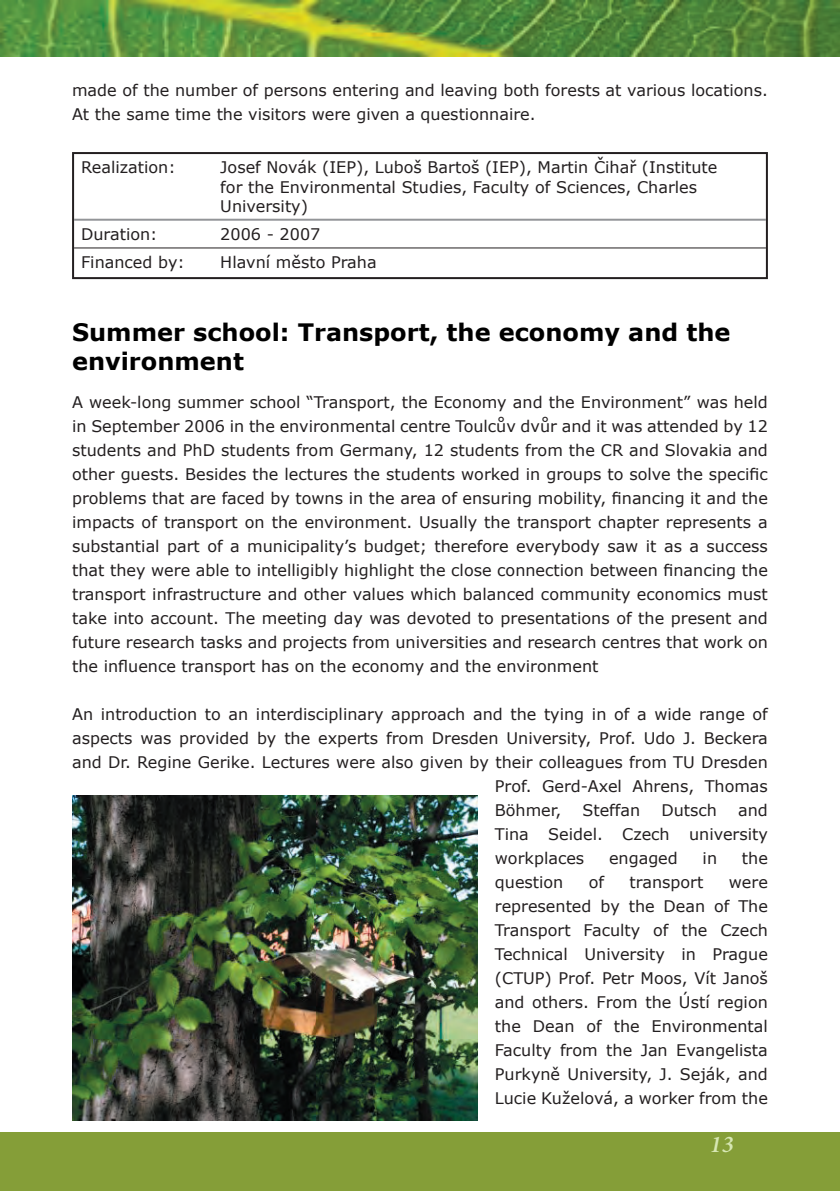
<style>
.page{position:relative;width:840px;height:1191px;background:#fff}
.page>*{position:absolute;margin:0;border:0;box-sizing:border-box;transform-origin:0 0}
.t1{font:700 24px/28.8px "Verdana";color:#000}
.t2{font:italic 600 24px "Minion Pro";color:#d7e7b3}
.t3{font:16px/24px "Verdana";color:#231f20;text-align:justify}
</style>
<div class="page">
<img style="left:0;top:0;width:839px;height:56px">
<div style="left:0;top:1132px;width:839px;height:59px;background:#859e38"></div>
<hr style="left:72px;top:152px;width:140px;height:2px;background:#231f20">
<hr style="left:72px;top:154px;width:2px;height:66px;background:#231f20">
<hr style="left:212px;top:152px;width:555px;height:2px;background:#231f20">
<hr style="left:765px;top:154px;width:2px;height:66px;background:#231f20">
<hr style="left:72px;top:220px;width:2px;height:28px;background:#231f20">
<hr style="left:765px;top:220px;width:2px;height:28px;background:#231f20">
<hr style="left:72px;top:248px;width:2px;height:29px;background:#231f20">
<hr style="left:765px;top:248px;width:2px;height:29px;background:#231f20">
<hr style="left:72px;top:277px;width:140px;height:2px;background:#231f20">
<hr style="left:212px;top:277px;width:555px;height:2px;background:#231f20">
<hr style="left:74px;top:219px;width:138px;height:2px;background:#939598">
<hr style="left:212px;top:219px;width:553px;height:2px;background:#939598">
<hr style="left:74px;top:248px;width:138px;height:1px;background:#231f20">
<hr style="left:212px;top:248px;width:553px;height:1px;background:#231f20">
<img style="left:72px;top:795px;width:405px;height:325px">
<p class="t3" style="left:72px;top:78px;width:697px">made of the number of persons entering and leaving both forests at various locations.<br>At the same time the visitors were given a questionnaire.</p>
<p class="t3" style="left:81px;top:155px;width:96px">Realization:</p>
<p class="t3" style="left:220px;top:157px;width:498px;line-height:19.2px;text-align:left">Josef Novák (IEP), Luboš Bartoš (IEP), Martin Čihař (Institute for the Environmental Studies, Faculty of Sciences, Charles<br>University)</p>
<p class="t3" style="left:81px;top:222px;width:78px">Duration:</p>
<p class="t3" style="left:220px;top:222px;width:101px">2006 - 2007</p>
<p class="t3" style="left:81px;top:250px;width:105px">Financed by:</p>
<p class="t3" style="left:220px;top:250px;width:158px">Hlavní město Praha</p>
<h1 class="t1" style="left:72px;top:317px;width:659px">Summer school: Transport, the economy and the environment</h1>
<p class="t3" style="left:72px;top:390px;width:697px">A week-long summer school “Transport, the Economy and the Environment” was held in September 2006 in the environmental centre Toulcův dvůr and it was attended by 12 students and PhD students from Germany, 12 students from the CR and Slovakia and other guests. Besides the lectures the students worked in groups to solve the specific problems that are faced by towns in the area of ensuring mobility, financing it and the impacts of transport on the environment. Usually the transport chapter represents a substantial part of a municipality’s budget; therefore everybody saw it as a success that they were able to intelligibly highlight the close connection between financing the transport infrastructure and other values which balanced community economics must take into account. The meeting day was devoted to presentations of the present and future research tasks and projects from universities and research centres that work on the influence transport has on the economy and the environment</p>
<p class="t3" style="left:72px;top:702px;width:697px">An introduction to an interdisciplinary approach and the tying in of a wide range of</p>
<p class="t3" style="left:72px;top:726px;width:697px">aspects was provided by the experts from Dresden University, Prof. Udo J. Beckera</p>
<p class="t3" style="left:72px;top:750px;width:697px">and Dr. Regine Gerike. Lectures were also given by their colleagues from TU Dresden</p>
<p class="t3" style="left:494px;top:774px;width:274px">Prof. Gerd-Axel Ahrens, Thomas</p>
<p class="t3" style="left:494px;top:798px;width:68px">Böhmer,</p>
<p class="t3" style="left:582px;top:798px;width:59px">Steffan</p>
<p class="t3" style="left:661px;top:798px;width:57px">Dutsch</p>
<p class="t3" style="left:494px;top:798px;width:274px;text-indent:243px">and Tina Seidel. Czech university workplaces</p>
<p class="t3" style="left:608px;top:846px;width:70px">engaged</p>
<p class="t3" style="left:702px;top:846px;width:16px">in</p>
<p class="t3" style="left:741px;top:846px;width:27px">the</p>
<p class="t3" style="left:494px;top:870px;width:70px">question</p>
<p class="t3" style="left:588px;top:870px;width:17px">of</p>
<p class="t3" style="left:629px;top:870px;width:75px">transport</p>
<p class="t3" style="left:494px;top:870px;width:274px;text-indent:234px">were represented by the Dean of The Transport Faculty of the Czech Technical University in Prague (CTUP) Prof. Petr Moos, Vít Janoš and others. From the Ústí region the Dean of the Environmental Faculty from the Jan Evangelista Purkyně University, J. Seják, and Lucie Kuželová, a worker from the</p>
<h1 class="t2" style="left:709px;top:1130px;width:25px">13</h1>
</div>
